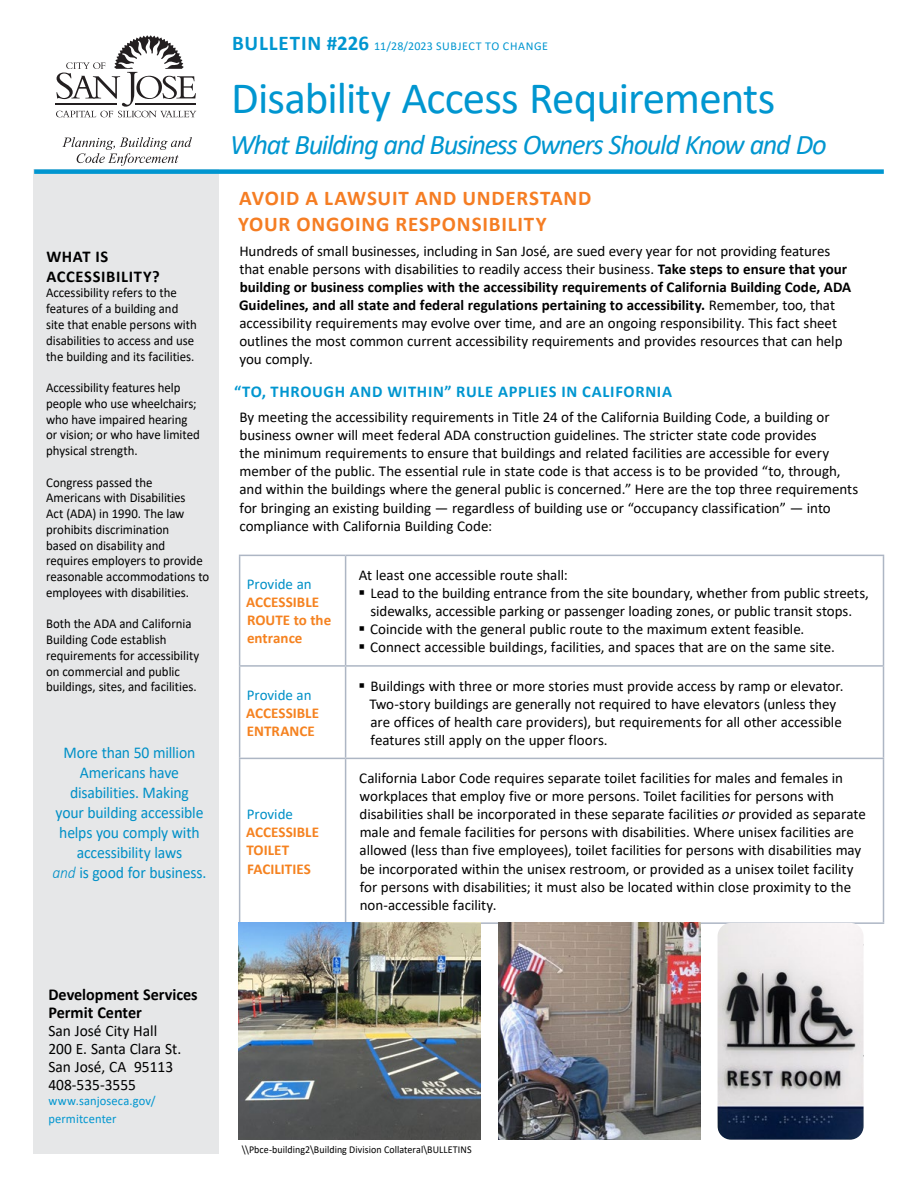
<style>
.page{position:relative;width:918px;height:1188px;background:#fff}
.page>*{position:absolute;margin:0;border:0;box-sizing:border-box;transform-origin:0 0}
.t1{font:45px "Calibri";letter-spacing:-.02em;color:#0096d0}
.t2{font:italic 28.5px "Calibri";letter-spacing:-.05em;color:#0096d0}
.t3{font:700 21px/25.3px "Calibri";letter-spacing:.035em;color:#f57d23}
.t4{font:700 16.65px/18px "Calibri";color:#000}
.t5{font:16.5px/20px "Calibri";letter-spacing:-.01em;color:#0090c7;text-align:center;scale:.95 1}
.t6{font:700 16.5px "Calibri";letter-spacing:.04em;color:#0096d0}
.t7{font:700 16.5px/20px "Calibri";letter-spacing:.04em;color:#000}
.t8{font:15.9px/18px "Calibri";color:#000}
.t9{font:15px/18px "Calibri";letter-spacing:-.005em;color:#000}
.t10{font:700 15px/18.1px "Calibri";letter-spacing:.005em;color:#f58220}
.t11{font:15px "Calibri";color:#0090c7}
.t12{font:13.5px/15.8px "Calibri";letter-spacing:-.005em;color:#000;scale:.95 1}
.t13{font:12.9px/18px "Calibri";letter-spacing:.01em;color:#0096d0}
.t14{font:12px "Calibri";letter-spacing:.045em;color:#0096d0}
.t15{font:10.5px "Calibri";letter-spacing:.005em;color:#000;scale:.95 1}
.s1{font-weight:300;font-style:italic}
.s2{font-weight:700;font-size:21px}
.s3{font-weight:700}
.s4{font-style:italic}
</style>
<div class="page">
<hr style="left:239px;top:555px;width:107px;height:1px;background:#adb6c4">
<hr style="left:239px;top:556px;width:1px;height:109px;background:#adb6c4">
<hr style="left:346px;top:555px;width:538px;height:1px;background:#adb6c4">
<hr style="left:345px;top:556px;width:1px;height:109px;background:#adb6c4">
<hr style="left:883px;top:556px;width:1px;height:109px;background:#adb6c4">
<hr style="left:239px;top:665px;width:107px;height:2px;background:#adb6c4">
<hr style="left:239px;top:667px;width:1px;height:91px;background:#adb6c4">
<hr style="left:346px;top:665px;width:538px;height:2px;background:#adb6c4">
<hr style="left:345px;top:667px;width:1px;height:91px;background:#adb6c4">
<hr style="left:883px;top:667px;width:1px;height:91px;background:#adb6c4">
<hr style="left:239px;top:758px;width:107px;height:1px;background:#adb6c4">
<hr style="left:239px;top:759px;width:1px;height:163px;background:#adb6c4">
<hr style="left:346px;top:758px;width:538px;height:1px;background:#adb6c4">
<hr style="left:345px;top:759px;width:1px;height:163px;background:#adb6c4">
<hr style="left:883px;top:759px;width:1px;height:163px;background:#adb6c4">
<hr style="left:239px;top:922px;width:107px;height:2px;background:#adb6c4">
<hr style="left:346px;top:922px;width:538px;height:2px;background:#adb6c4">
<img style="left:718px;top:923px;width:146px;height:217px">
<div style="left:33px;top:169px;width:186px;height:985px;background:#e6e7e8"></div>
<svg style="left:56px;top:35px;width:140px;height:82px"></svg>
<svg style="left:62px;top:137px;width:130px;height:29px"></svg>
<div style="left:34px;top:169px;width:850px;height:5px;background:#0096d0"></div>
<img style="left:498px;top:923px;width:203px;height:217px">
<img style="left:239px;top:923px;width:242px;height:217px">
<p class="t7" style="left:46px;top:246px;width:115px">WHAT IS<br>ACCESSIBILITY?</p>
<p class="t12" style="left:46px;top:285px;width:160px">Accessibility refers to the features of a building and site that enable persons with disabilities to access and use the building and its facilities.</p>
<p class="t12" style="left:46px;top:379px;width:163px">Accessibility features help people who use wheelchairs; who have impaired hearing or vision; or who have limited physical strength.</p>
<p class="t12" style="left:46px;top:474px;width:173px">Congress passed the<br>Americans with Disabilities<br>Act (ADA) in 1990. The law prohibits discrimination<br>based on disability and requires employers to provide reasonable accommodations to employees with disabilities.</p>
<p class="t12" style="left:46px;top:616px;width:163px">Both the ADA and California<br>Building Code establish requirements for accessibility on commercial and public buildings, sites, and facilities.</p>
<p class="t5" style="left:52px;top:743px;width:164px">More than 50 million<br>Americans have disabilities. Making<br>your building accessible helps you comply with accessibility laws<br><span class="s1">and</span> is good for business.</p>
<p class="t14" style="left:232px;top:37px;width:317px"><span class="s2">BULLETIN #226</span> 11/28/2023 SUBJECT TO CHANGE</p>
<h1 class="t1" style="left:231px;top:67px;width:546px">Disability Access Requirements</h1>
<h2 class="t2" style="left:230px;top:125px;width:598px">What Building and Business Owners Should Know and Do</h2>
<h3 class="t3" style="left:238px;top:185px;width:355px">AVOID A LAWSUIT AND UNDERSTAND<br>YOUR ONGOING RESPONSIBILITY</h3>
<p class="t9" style="left:239px;top:241px;width:614px">Hundreds of small businesses, including in San José, are sued every year for not providing features that enable persons with disabilities to readily access their business. <span class="s3">Take steps to ensure that your building or business complies with the accessibility requirements of California Building Code, ADA Guidelines, and all state and federal regulations pertaining to accessibility.</span> Remember, too, that accessibility requirements may evolve over time, and are an ongoing responsibility. This fact sheet outlines the most common current accessibility requirements and provides resources that can help you comply.</p>
<p class="t6" style="left:234px;top:380px;width:439px">“TO, THROUGH AND WITHIN” RULE APPLIES IN CALIFORNIA</p>
<p class="t9" style="left:239px;top:408px;width:620px">By meeting the accessibility requirements in Title 24 of the California Building Code, a building or business owner will meet federal ADA construction guidelines. The stricter state code provides<br>the minimum requirements to ensure that buildings and related facilities are accessible for every member of the public. The essential rule in state code is that access is to be provided “to, through, and within the buildings where the general public is concerned.” Here are the top three requirements for bringing an existing building — regardless of building use or “occupancy classification” — into compliance with California Building Code:</p>
<p class="t11" style="left:247px;top:574px;width:66px">Provide an</p>
<p class="t10" style="left:246px;top:593px;width:86px">ACCESSIBLE<br>ROUTE to the entrance</p>
<p class="t11" style="left:247px;top:684px;width:66px">Provide an</p>
<p class="t10" style="left:246px;top:704px;width:74px">ACCESSIBLE<br>ENTRANCE</p>
<p class="t11" style="left:247px;top:804px;width:48px">Provide</p>
<p class="t10" style="left:246px;top:823px;width:74px">ACCESSIBLE<br>TOILET<br>FACILITIES</p>
<p class="t9" style="left:370px;top:566px;width:500px;text-indent:-11px">At least one accessible route shall:<br>Lead to the building entrance from the site boundary, whether from public streets, sidewalks, accessible parking or passenger loading zones, or public transit stops.<br>Coincide with the general public route to the maximum extent feasible.<br>Connect accessible buildings, facilities, and spaces that are on the same site.</p>
<p class="t9" style="left:369px;top:676px;width:476px">Buildings with three or more stories must provide access by ramp or elevator.<br>Two-story buildings are generally not required to have elevators (unless they are offices of health care providers), but requirements for all other accessible features still apply on the upper floors.</p>
<p class="t9" style="left:359px;top:769px;width:508px">California Labor Code requires separate toilet facilities for males and females in workplaces that employ five or more persons. Toilet facilities for persons with disabilities shall be incorporated in these separate facilities <span class="s4">or</span> provided as separate male and female facilities for persons with disabilities. Where unisex facilities are allowed (less than five employees), toilet facilities for persons with disabilities may be incorporated within the unisex restroom, or provided as a unisex toilet facility for persons with disabilities; it must also be located within close proximity to the non-accessible facility.</p>
<p class="t4" style="left:48px;top:985px;width:151px">Development Services<br>Permit Center</p>
<p class="t8" style="left:48px;top:1021px;width:134px">San José City Hall<br>200 E. Santa Clara St.<br>San José, CA 95113<br>408-535-3555</p>
<p class="t13" style="left:48px;top:1091px;width:109px">www.sanjoseca.gov/ permitcenter</p>
<p class="t15" style="left:242px;top:1142px;width:243px">\\Pbce-building2\Building Division Collateral\BULLETINS</p>
</div>
